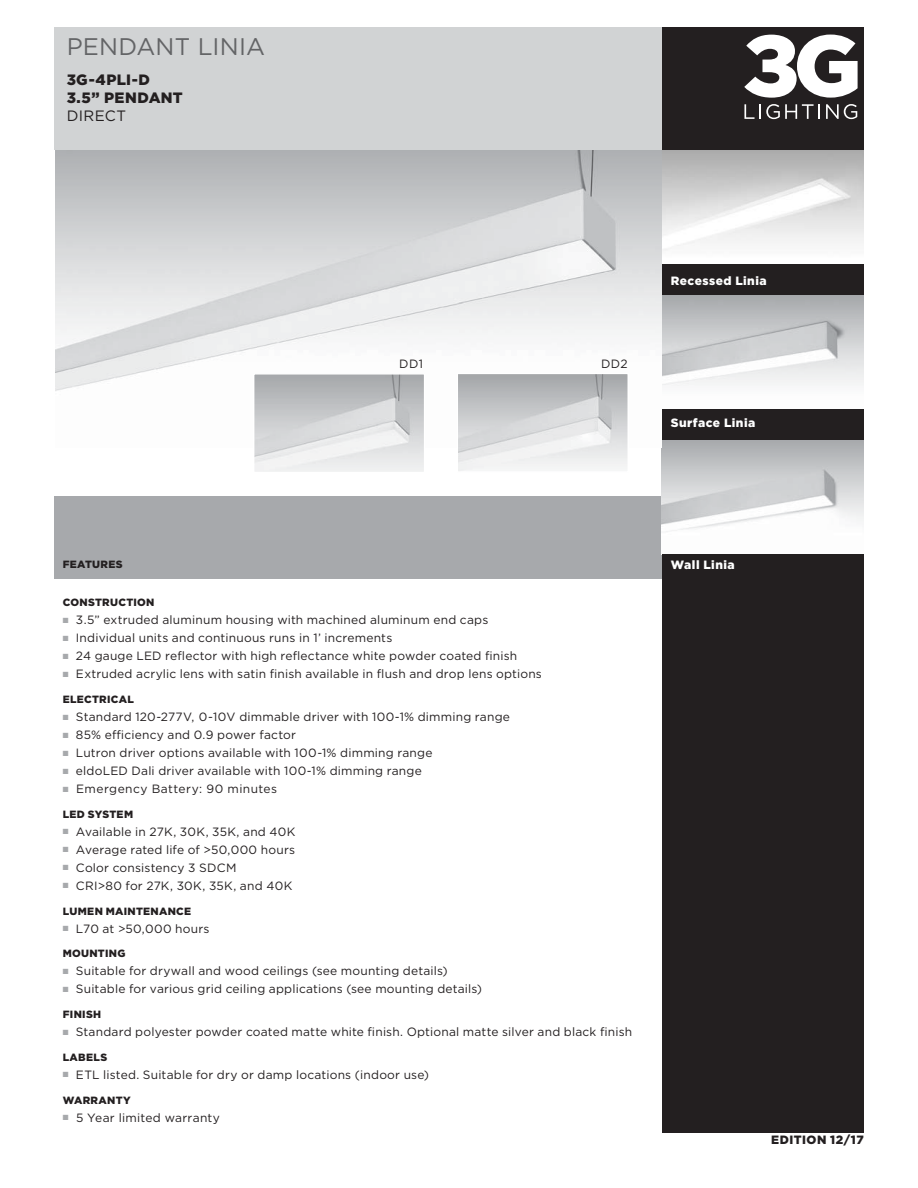
<style>
.page{position:relative;width:918px;height:1188px;background:#fff}
.page>*{position:absolute;margin:0;border:0;box-sizing:border-box;transform-origin:0 0}
.t1{font:24px "Gotham";letter-spacing:.005em;color:#636466}
.t2{font:900 15px/18px "Gotham";letter-spacing:.02em;color:#231f20}
.t3{font:15px "Gotham";letter-spacing:.025em;color:#231f20}
.t4{font:12px/18px "Gotham";letter-spacing:.015em;color:#231f20}
.t5{font:900 12px "Gotham";letter-spacing:.04em;color:#fff}
.t6{font:900 12px "Gotham";letter-spacing:.04em;color:#231f20}
.t7{font:900 10.5px "Gotham";letter-spacing:.03em;color:#231f20}
</style>
<div class="page">
<div style="left:662px;top:27px;width:202px;height:123px;background:#231f20"></div>
<div style="left:54px;top:27px;width:608px;height:123px;background:#d1d3d4"></div>
<svg style="left:744px;top:35px;width:114px;height:63px"></svg>
<svg style="left:826px;top:104px;width:31px;height:15px"></svg>
<svg style="left:744px;top:104px;width:76px;height:15px"></svg>
<div style="left:54px;top:497px;width:608px;height:82px;background:#a7a9ac"></div>
<img style="left:662px;top:295px;width:202px;height:91px">
<img style="left:662px;top:440px;width:202px;height:92px">
<div style="left:662px;top:264px;width:202px;height:31px;background:#231f20"></div>
<div style="left:662px;top:409px;width:202px;height:30px;background:#231f20"></div>
<div style="left:662px;top:554px;width:202px;height:25px;background:#231f20"></div>
<img style="left:56px;top:150px;width:606px;height:241px">
<img style="left:460px;top:376px;width:166px;height:94px">
<div style="left:457px;top:373px;width:172px;height:100px;border:2px solid #fff"></div>
<img style="left:256px;top:376px;width:166px;height:94px">
<div style="left:253px;top:373px;width:172px;height:100px;border:2px solid #fff"></div>
<div style="left:662px;top:579px;width:202px;height:554px;background:#231f20"></div>
<h1 class="t1" style="left:67px;top:37px;width:200px">PENDANT LINIA</h1>
<p class="t2" style="left:67px;top:72px;width:118px">3G-4PLI-D<br>3.5” PENDANT</p>
<p class="t3" style="left:67px;top:110px;width:61px">DIRECT</p>
<p class="t4" style="left:399px;top:356px;width:25px">DD1</p>
<p class="t4" style="left:601px;top:356px;width:28px">DD2</p>
<p class="t5" style="left:671px;top:277px;width:97px">Recessed Linia</p>
<p class="t5" style="left:671px;top:419px;width:86px">Surface Linia</p>
<p class="t7" style="left:63px;top:561px;width:62px">FEATURES</p>
<p class="t5" style="left:671px;top:560px;width:66px">Wall Linia</p>
<p class="t7" style="left:63px;top:599px;width:93px">CONSTRUCTION</p>
<p class="t4" style="left:76px;top:612px;width:467px">3.5” extruded aluminum housing with machined aluminum end caps Individual units and continuous runs in 1’ increments<br>24 gauge LED reflector with high reflectance white powder coated finish Extruded acrylic lens with satin finish available in flush and drop lens options</p>
<p class="t7" style="left:63px;top:696px;width:73px">ELECTRICAL</p>
<p class="t4" style="left:76px;top:709px;width:436px">Standard 120-277V, 0-10V dimmable driver with 100-1% dimming range 85% efficiency and 0.9 power factor<br>Lutron driver options available with 100-1% dimming range<br>eldoLED Dali driver available with 100-1% dimming range<br>Emergency Battery: 90 minutes</p>
<p class="t7" style="left:63px;top:810px;width:72px">LED SYSTEM</p>
<p class="t4" style="left:76px;top:824px;width:221px">Available in 27K, 30K, 35K, and 40K<br>Average rated life of &gt;50,000 hours<br>Color consistency 3 SDCM<br>CRI&gt;80 for 27K, 30K, 35K, and 40K</p>
<p class="t7" style="left:63px;top:907px;width:130px">LUMEN MAINTENANCE</p>
<p class="t4" style="left:76px;top:920px;width:135px">L70 at &gt;50,000 hours</p>
<p class="t7" style="left:63px;top:950px;width:64px">MOUNTING</p>
<p class="t4" style="left:76px;top:963px;width:408px">Suitable for drywall and wood ceilings (see mounting details)<br>Suitable for various grid ceiling applications (see mounting details)</p>
<p class="t7" style="left:63px;top:1011px;width:40px">FINISH</p>
<p class="t4" style="left:76px;top:1024px;width:558px">Standard polyester powder coated matte white finish. Optional matte silver and black finish</p>
<p class="t7" style="left:63px;top:1053px;width:46px">LABELS</p>
<p class="t4" style="left:76px;top:1066px;width:355px">ETL listed. Suitable for dry or damp locations (indoor use)</p>
<p class="t7" style="left:63px;top:1096px;width:69px">WARRANTY</p>
<p class="t4" style="left:76px;top:1109px;width:145px">5 Year limited warranty</p>
<p class="t6" style="left:771px;top:1135px;width:94px">EDITION 12/17</p>
</div>
